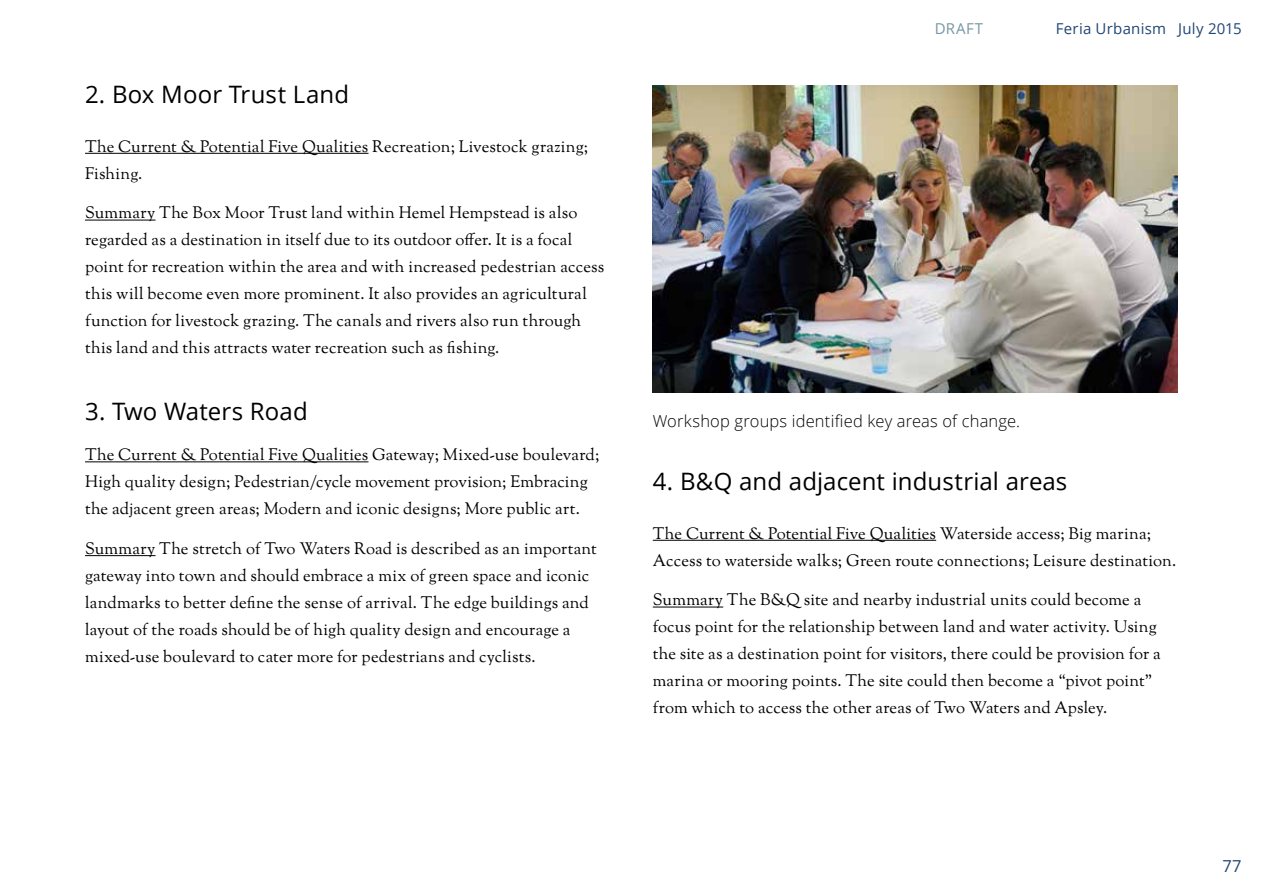
<style>
.page{position:relative;width:1263px;height:893px;background:#fff}
.page>*{position:absolute;margin:0;border:0;box-sizing:border-box;transform-origin:0 0}
.t1{font:24px "Open Sans";letter-spacing:.005em;color:#000}
.t2{font:16.5px/27px "Goudy St M";letter-spacing:.005em;color:#000}
.t3{font:300 16.5px "Open Sans";letter-spacing:.01em;color:#000}
.t4{font:16.5px "Open Sans";color:#214774}
.t5{font:15px "Open Sans";letter-spacing:.015em;color:#214774}
.t6{font:15px "Open Sans";letter-spacing:.05em;color:#7796a5}
</style>
<div class="page">
<hr style="left:85px;top:153px;width:283px;height:1px;background:#000">
<hr style="left:85px;top:220px;width:71px;height:1px;background:#000">
<hr style="left:85px;top:461px;width:283px;height:1px;background:#000">
<hr style="left:85px;top:555px;width:71px;height:1px;background:#000">
<hr style="left:653px;top:540px;width:283px;height:1px;background:#000">
<hr style="left:653px;top:607px;width:70px;height:1px;background:#000">
<img style="left:653px;top:85px;width:525px;height:308px">
<h1 class="t1" style="left:85px;top:78px;width:266px">2. Box Moor Trust Land</h1>
<p class="t2" style="left:85px;top:134px;width:504px">The Current &amp; Potential Five Qualities Recreation; Livestock grazing;<br>Fishing.</p>
<p class="t2" style="left:85px;top:201px;width:521px">Summary The Box Moor Trust land within Hemel Hempstead is also regarded as a destination in itself due to its outdoor offer. It is a focal point for recreation within the area and with increased pedestrian access this will become even more prominent. It also provides an agricultural function for livestock grazing. The canals and rivers also run through this land and this attracts water recreation such as fishing.</p>
<h1 class="t1" style="left:85px;top:395px;width:224px">3. Two Waters Road</h1>
<p class="t2" style="left:85px;top:442px;width:516px">The Current &amp; Potential Five Qualities Gateway; Mixed-use boulevard;<br>High quality design; Pedestrian/cycle movement provision; Embracing the adjacent green areas; Modern and iconic designs; More public art.</p>
<p class="t2" style="left:85px;top:536px;width:513px">Summary The stretch of Two Waters Road is described as an important gateway into town and should embrace a mix of green space and iconic landmarks to better define the sense of arrival. The edge buildings and layout of the roads should be of high quality design and encourage a mixed-use boulevard to cater more for pedestrians and cyclists.</p>
<p class="t6" style="left:935px;top:18px;width:50px">DRAFT</p>
<p class="t5" style="left:1056px;top:18px;width:187px">Feria Urbanism July 2015</p>
<p class="t3" style="left:653px;top:409px;width:369px">Workshop groups identified key areas of change.</p>
<h1 class="t1" style="left:653px;top:465px;width:416px">4. B&amp;Q and adjacent industrial areas</h1>
<p class="t2" style="left:653px;top:521px;width:525px">The Current &amp; Potential Five Qualities Waterside access; Big marina;<br>Access to waterside walks; Green route connections; Leisure destination.</p>
<p class="t2" style="left:653px;top:588px;width:509px">Summary The B&amp;Q site and nearby industrial units could become a focus point for the relationship between land and water activity. Using the site as a destination point for visitors, there could be provision for a marina or mooring points. The site could then become a “pivot point” from which to access the other areas of Two Waters and Apsley.</p>
<p class="t4" style="left:1222px;top:854px;width:21px">77</p>
</div>
